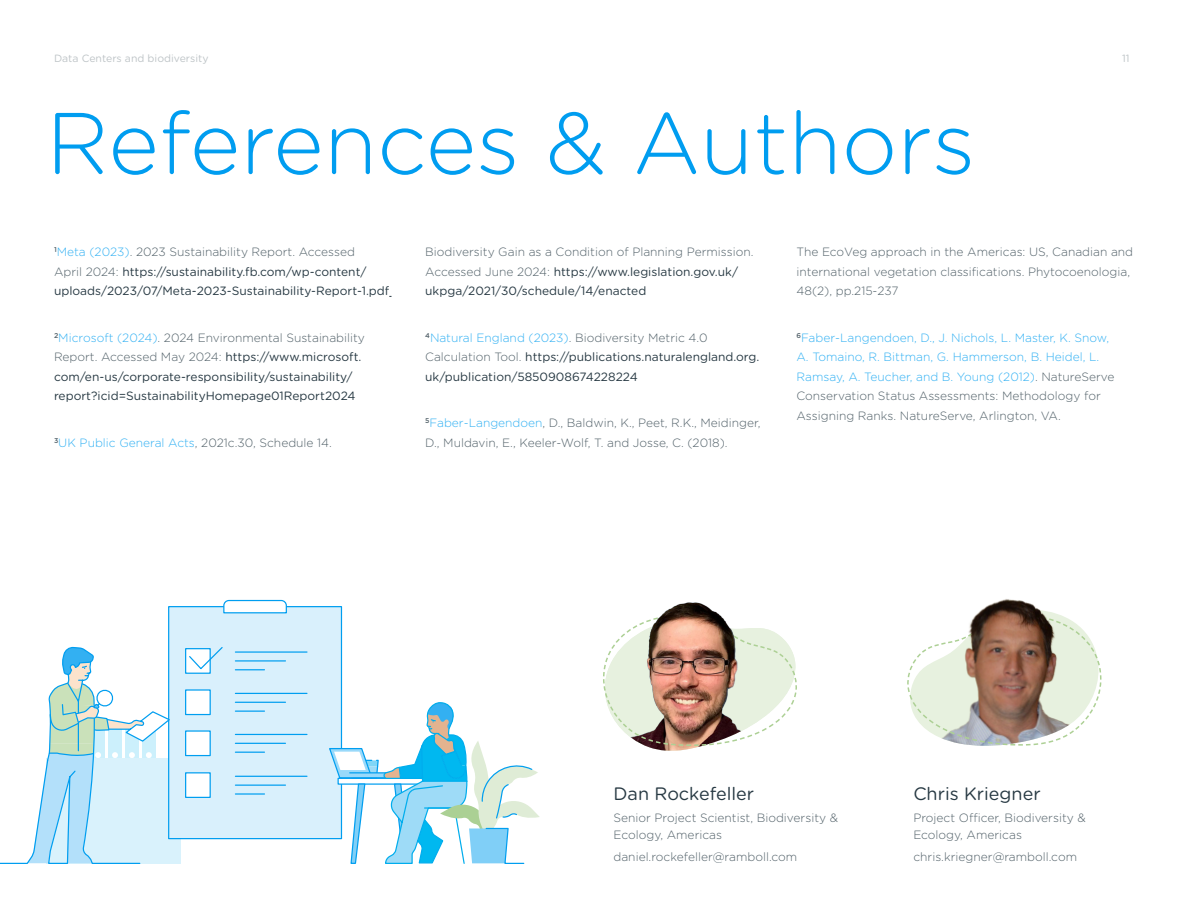
<style>
.page{position:relative;width:1188px;height:918px;background:#fff}
.page>*{position:absolute;margin:0;border:0;box-sizing:border-box;transform-origin:0 0}
.t1{font:300 87px "Gotham Rounded";color:#009df0}
.t2{font:18px "Gotham Rounded";color:#273943}
.t3{font:300 12px/19.5px "Gotham Rounded";color:#526169}
.t4{font:12px/19.5px "Gotham Rounded";color:#273943}
.t5{font:300 12px/19.5px "Gotham Rounded";color:#33b1f3}
.t6{font:10.5px "Gotham Rounded";color:#bec4c7}
.s1{font-weight:300;color:#33b1f3}
.s2{font-weight:300;color:#526169}
.s3{color:#33b1f3}
.s4{font-weight:400;color:#273943}
.s5{color:#526169}
</style>
<div class="page">
<svg style="left:603px;top:630px;width:194px;height:121px"></svg>
<img style="left:618px;top:602px;width:152px;height:103px">
<svg style="left:907px;top:622px;width:195px;height:124px"></svg>
<img style="left:921px;top:599px;width:153px;height:113px">
<div style="left:168px;top:606px;width:174px;height:233px;background:#d9f0fc;border:1px solid #009ef0"></div>
<svg style="left:223px;top:599px;width:65px;height:15px"></svg>
<div style="left:185px;top:648px;width:26px;height:26px;background:#fff;border:1px solid #009ef0"></div>
<div style="left:185px;top:689px;width:26px;height:26px;background:#fff;border:1px solid #009ef0"></div>
<div style="left:185px;top:730px;width:26px;height:26px;background:#fff;border:1px solid #009ef0"></div>
<div style="left:185px;top:772px;width:26px;height:26px;background:#fff;border:1px solid #009ef0"></div>
<svg style="left:188px;top:647px;width:120px;height:148px"></svg>
<svg style="left:0;top:641px;width:172px;height:223px"></svg>
<svg style="left:328px;top:689px;width:212px;height:175px"></svg>
<p class="t6" style="left:54px;top:51px;width:156px">Data Centers and biodiversity</p>
<p class="t6" style="left:1122px;top:51px;width:9px">11</p>
<p class="t1" style="left:46px;top:85px;width:931px">References &amp; Authors</p>
<p class="t4" style="left:54px;top:242px;width:337px"><sup>1</sup><span class="s1">Meta (2023)</span><span class="s2">. 2023 Sustainability Report. Accessed<br>April 2024:</span> https://sustainability.fb.com/wp-content/ uploads/2023/07/Meta-2023-Sustainability-Report-1.pdf</p>
<p class="t4" style="left:54px;top:327px;width:312px"><sup>2</sup><span class="s1">Microsoft (2024)</span><span class="s2">. 2024 Environmental Sustainability Report. Accessed May 2024:</span> https://www.microsoft. com/en-us/corporate-responsibility/sustainability/ report?icid=SustainabilityHomepage01Report2024</p>
<p class="t3" style="left:54px;top:432px;width:279px"><sup>3</sup><span class="s3">UK Public General Acts</span>, 2021c.30, Schedule 14.</p>
<p class="t3" style="left:425px;top:242px;width:330px">Biodiversity Gain as a Condition of Planning Permission.<br>Accessed June 2024: <span class="s4">https://www.legislation.gov.uk/ ukpga/2021/30/schedule/14/enacted</span></p>
<p class="t4" style="left:425px;top:327px;width:336px"><sup>4</sup><span class="s1">Natural England (2023)</span><span class="s2">. Biodiversity Metric 4.0<br>Calculation Tool.</span> https://publications.naturalengland.org. uk/publication/5850908674228224</p>
<p class="t3" style="left:425px;top:413px;width:337px"><sup>5</sup><span class="s3">Faber-Langendoen</span>, D., Baldwin, K., Peet, R.K., Meidinger,<br>D., Muldavin, E., Keeler-Wolf, T. and Josse, C. (2018).</p>
<p class="t3" style="left:796px;top:242px;width:338px">The EcoVeg approach in the Americas: US, Canadian and international vegetation classifications. Phytocoenologia,<br>48(2), pp.215-237</p>
<p class="t5" style="left:796px;top:327px;width:320px"><sup>6</sup>Faber-Langendoen, D., J. Nichols, L. Master, K. Snow, A. Tomaino, R. Bittman, G. Hammerson, B. Heidel, L.<br>Ramsay, A. Teucher, and B. Young (2012)<span class="s5">. NatureServe Conservation Status Assessments: Methodology for Assigning Ranks. NatureServe, Arlington, VA.</span></p>
<p class="t2" style="left:614px;top:781px;width:142px">Dan Rockefeller</p>
<p class="t3" style="left:614px;top:809px;width:226px;line-height:16.5px">Senior Project Scientist, Biodiversity &amp;<br>Ecology, Americas</p>
<p class="t3" style="left:614px;top:847px;width:185px">daniel.rockefeller@ramboll.com</p>
<p class="t2" style="left:913px;top:781px;width:129px">Chris Kriegner</p>
<p class="t3" style="left:913px;top:809px;width:174px;line-height:16.5px">Project Officer, Biodiversity &amp;<br>Ecology, Americas</p>
<p class="t3" style="left:913px;top:847px;width:165px">chris.kriegner@ramboll.com</p>
</div>
